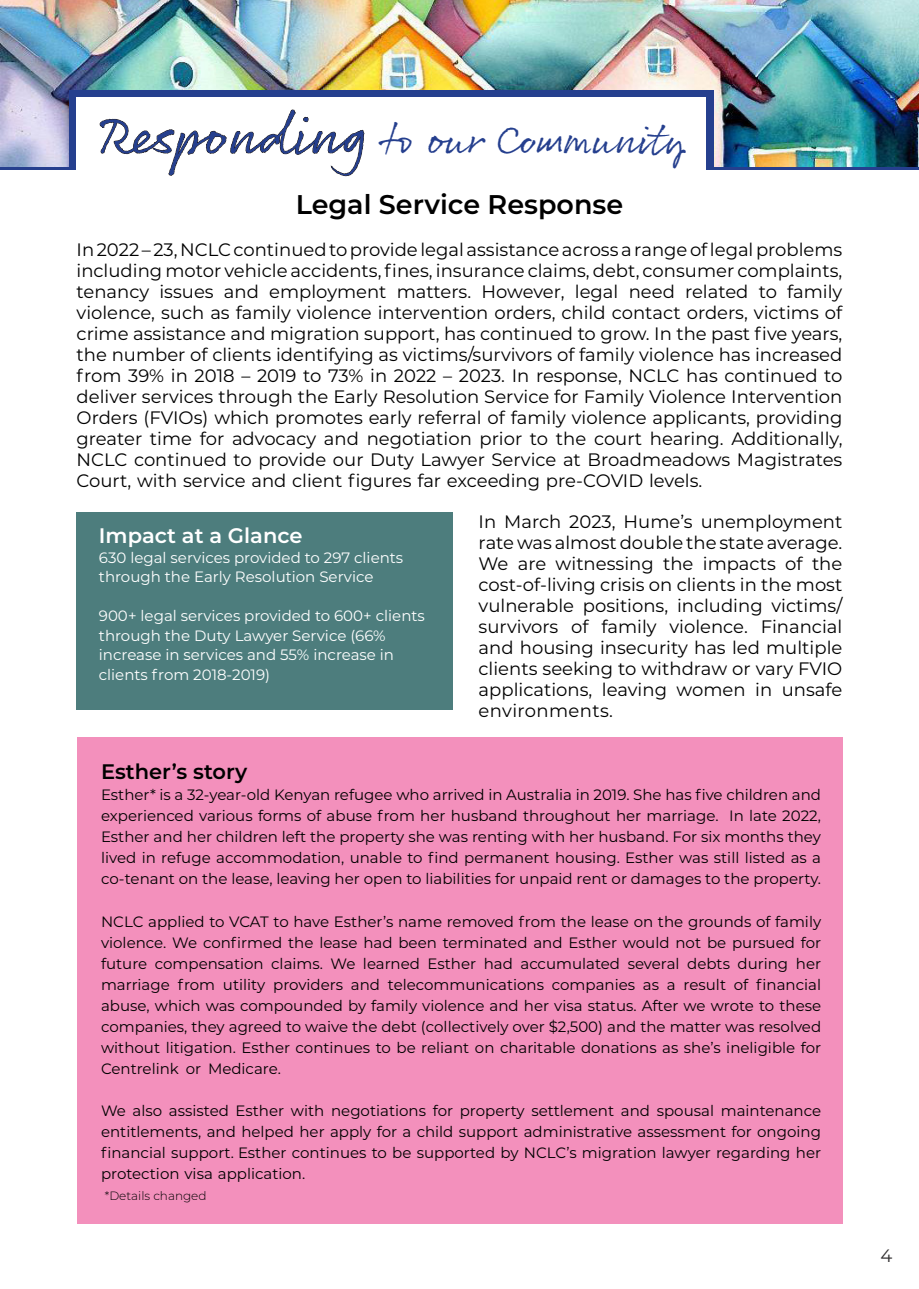
<style>
.page{position:relative;width:919px;height:1289px;background:#fff}
.page>*{position:absolute;margin:0;border:0;box-sizing:border-box;transform-origin:0 0}
.Headline_1{font:42px "Rollerscript Rough";color:#253f8e}
.Body_Text{font:600 27px "Montserrat";color:#000}
.Body_Text-2{font:600 21px "Montserrat";color:#fff}
.Body_Text-3{font:600 21px "Montserrat";color:#000}
.All_paras{font:18px/21px "Montserrat";color:#000;text-align:justify}
.t1{font:18px "Montserrat";color:#312f30}
.All_paras-2{font:15px/21px "Montserrat";color:#000;text-align:justify}
.Body_Text-4{font:15px/19.5px "Montserrat";color:#fff}
.Body_Text-5{font:300 12px "Montserrat";color:#000}
.s1{font-size:57px;color:#231f20}
</style>
<div class="page">
<img style="left:0;top:0;width:918px;height:167px">
<hr style="left:0;top:167px;width:918px;height:2px;background:#253f8e">
<div style="left:69px;top:90px;width:644px;height:79px;background:#253f8e"></div>
<div style="left:77px;top:98px;width:629px;height:75px;background:#fff"></div>
<div style="left:77px;top:512px;width:376px;height:198px;background:#4d7d7d"></div>
<div style="left:77px;top:737px;width:765px;height:486px;background:#f390bc"></div>
<p class="Headline_1" style="left:100px;top:113px;width:589px"><span class="s1">Responding</span> to our Community</p>
<p class="Body_Text" style="left:296px;top:185px;width:329px">Legal Service Response</p>
<p class="All_paras" style="left:77px;top:239px;width:767px">In 2022 – 23, NCLC continued to provide legal assistance across a range of legal problems including motor vehicle accidents, fines, insurance claims, debt, consumer complaints, tenancy issues and employment matters. However, legal need related to family violence, such as family violence intervention orders, child contact orders, victims of crime assistance and migration support, has continued to grow. In the past five years, the number of clients identifying as victims/survivors of family violence has increased from 39% in 2018 – 2019 to 73% in 2022 – 2023. In response, NCLC has continued to deliver services through the Early Resolution Service for Family Violence Intervention Orders (FVIOs) which promotes early referral of family violence applicants, providing greater time for advocacy and negotiation prior to the court hearing. Additionally, NCLC continued to provide our Duty Lawyer Service at Broadmeadows Magistrates Court, with service and client figures far exceeding pre-COVID levels.</p>
<p class="Body_Text-2" style="left:99px;top:521px;width:205px">Impact at a Glance</p>
<p class="Body_Text-4" style="left:99px;top:547px;width:306px">630 legal services provided to 297 clients through the Early Resolution Service</p>
<p class="Body_Text-4" style="left:99px;top:605px;width:327px">900+ legal services provided to 600+ clients through the Duty Lawyer Service (66% increase in services and 55% increase in clients from 2018-2019)</p>
<p class="All_paras" style="left:478px;top:510px;width:365px">In March 2023, Hume’s unemployment rate was almost double the state average.<br>We are witnessing the impacts of the cost-of-living crisis on clients in the most vulnerable positions, including victims/ survivors of family violence. Financial and housing insecurity has led multiple clients seeking to withdraw or vary FVIO applications, leaving women in unsafe environments.</p>
<p class="Body_Text-3" style="left:101px;top:757px;width:148px">Esther’s story</p>
<p class="All_paras-2" style="left:101px;top:784px;width:721px">Esther* is a 32-year-old Kenyan refugee who arrived in Australia in 2019. She has five children and experienced various forms of abuse from her husband throughout her marriage. In late 2022, Esther and her children left the property she was renting with her husband. For six months they lived in refuge accommodation, unable to find permanent housing. Esther was still listed as a co-tenant on the lease, leaving her open to liabilities for unpaid rent or damages to the property.</p>
<p class="All_paras-2" style="left:101px;top:910px;width:721px">NCLC applied to VCAT to have Esther’s name removed from the lease on the grounds of family violence. We confirmed the lease had been terminated and Esther would not be pursued for future compensation claims. We learned Esther had accumulated several debts during her marriage from utility providers and telecommunications companies as a result of financial abuse, which was compounded by family violence and her visa status. After we wrote to these companies, they agreed to waive the debt (collectively over $2,500) and the matter was resolved without litigation. Esther continues to be reliant on charitable donations as she’s ineligible for Centrelink or Medicare.</p>
<p class="All_paras-2" style="left:101px;top:1099px;width:721px">We also assisted Esther with negotiations for property settlement and spousal maintenance entitlements, and helped her apply for a child support administrative assessment for ongoing financial support. Esther continues to be supported by NCLC’s migration lawyer regarding her protection visa application.</p>
<p class="Body_Text-5" style="left:105px;top:1187px;width:103px">*Details changed</p>
<p class="t1" style="left:880px;top:1242px;width:13px">4</p>
</div>
